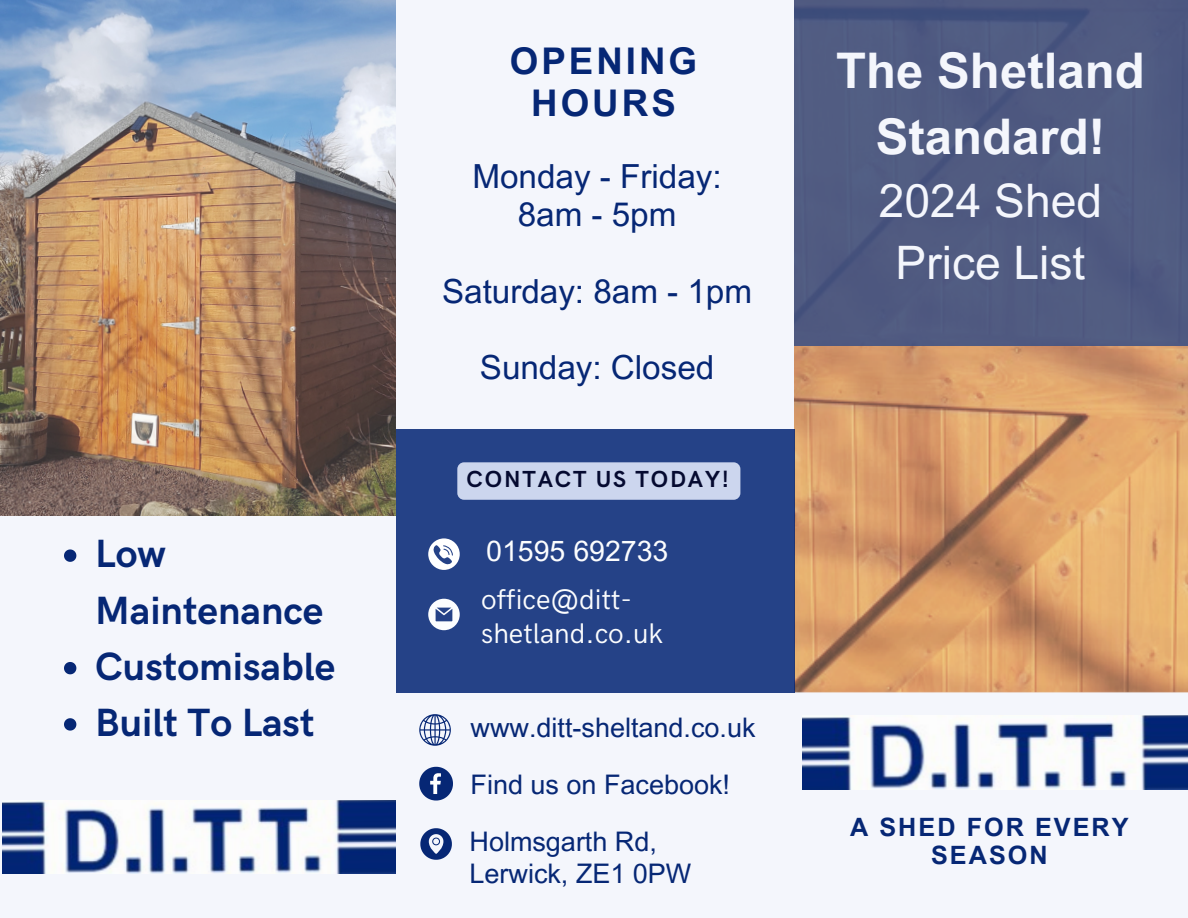
<style>
.page{position:relative;width:1188px;height:918px;background:#f4f6fc}
.page>*{position:absolute;margin:0;border:0;box-sizing:border-box;transform-origin:0 0}
.t1{font:700 49.2px/66.3px "Arial MT Pro";color:#f4f6fc;text-align:center}
.t2{font:46.2px/61.8px "Arial MT Pro";color:#f4f6fc;text-align:center}
.t3{font:700 39.45px/56.2px "HK Grotesk";color:#062775}
.t4{font:700 36.75px/42.8px "Arial MT Pro";letter-spacing:.08em;color:#062775;text-align:center}
.t5{font:33.15px/38.2px "Arial MT Pro";color:#062775;text-align:center}
.t6{font:28.5px/33.8px "HK Grotesk";color:#fcfdfe}
.t7{font:28.5px "Arial MT Pro";color:#fcfdfe}
.t8{font:27px/32.7px "Arial MT Pro";color:#062775}
.t9{font:700 25.2px/28.2px "Arial MT Pro";letter-spacing:.08em;color:#062775;text-align:center}
.t10{font:700 23.25px "HK Grotesk";letter-spacing:.08em;color:#050a30}
</style>
<div class="page">
<img style="left:0;top:0;width:396px;height:515px">
<img style="left:794px;top:345px;width:394px;height:348px">
<div style="left:794px;top:0;width:394px;height:345px;background:#505b81"></div>
<div style="left:396px;top:429px;width:398px;height:264px;background:#254287"></div>
<svg style="left:420px;top:828px;width:32px;height:32px"></svg>
<svg style="left:428px;top:538px;width:32px;height:32px"></svg>
<svg style="left:428px;top:599px;width:32px;height:31px"></svg>
<img style="left:803px;top:716px;width:385px;height:73px">
<svg style="left:419px;top:714px;width:32px;height:32px"></svg>
<svg style="left:419px;top:767px;width:34px;height:34px"></svg>
<img style="left:3px;top:801px;width:393px;height:73px">
<svg style="left:64px;top:549px;width:12px;height:13px"></svg>
<svg style="left:64px;top:662px;width:12px;height:12px"></svg>
<svg style="left:64px;top:718px;width:12px;height:13px"></svg>
<div style="left:457px;top:462px;width:283px;height:38px;background:#ccd6ee;border-radius:7px"></div>
<p class="t3" style="left:95px;top:527px;width:230px">Low<br>Maintenance</p>
<h5 class="t3" style="left:95px;top:640px;width:242px">Customisable</h5>
<h5 class="t3" style="left:95px;top:696px;width:221px">Built To Last</h5>
<p class="t4" style="left:510px;top:44px;width:189px">OPENING<br>HOURS</p>
<h4 class="t5" style="left:473px;top:161px;width:251px">Monday - Friday:<br>8am - 5pm</h4>
<p class="t5" style="left:442px;top:276px;width:312px">Saturday: 8am - 1pm</p>
<p class="t5" style="left:480px;top:353px;width:236px">Sunday: Closed</p>
<h1 class="t10" style="left:467px;top:466px;width:264px">CONTACT US TODAY!</h1>
<h4 class="t7" style="left:486px;top:540px;width:184px">01595 692733</h4>
<h4 class="t6" style="left:481px;top:584px;width:183px">office@ditt&shy;shetland.co.uk</h4>
<p class="t8" style="left:471px;top:715px;width:286px">www.ditt-sheltand.co.uk</p>
<h2 class="t8" style="left:471px;top:771px;width:261px">Find us on Facebook!</h2>
<h5 class="t8" style="left:470px;top:828px;width:223px">Holmsgarth Rd,<br>Lerwick, ZE1 0PW</h5>
<p class="t1" style="left:836px;top:43px;width:310px">The Shetland<br>Standard!</p>
<p class="t2" style="left:879px;top:176px;width:225px">2024 Shed<br>Price List</p>
<p class="t9" style="left:850px;top:816px;width:280px">A SHED FOR EVERY<br>SEASON</p>
</div>
